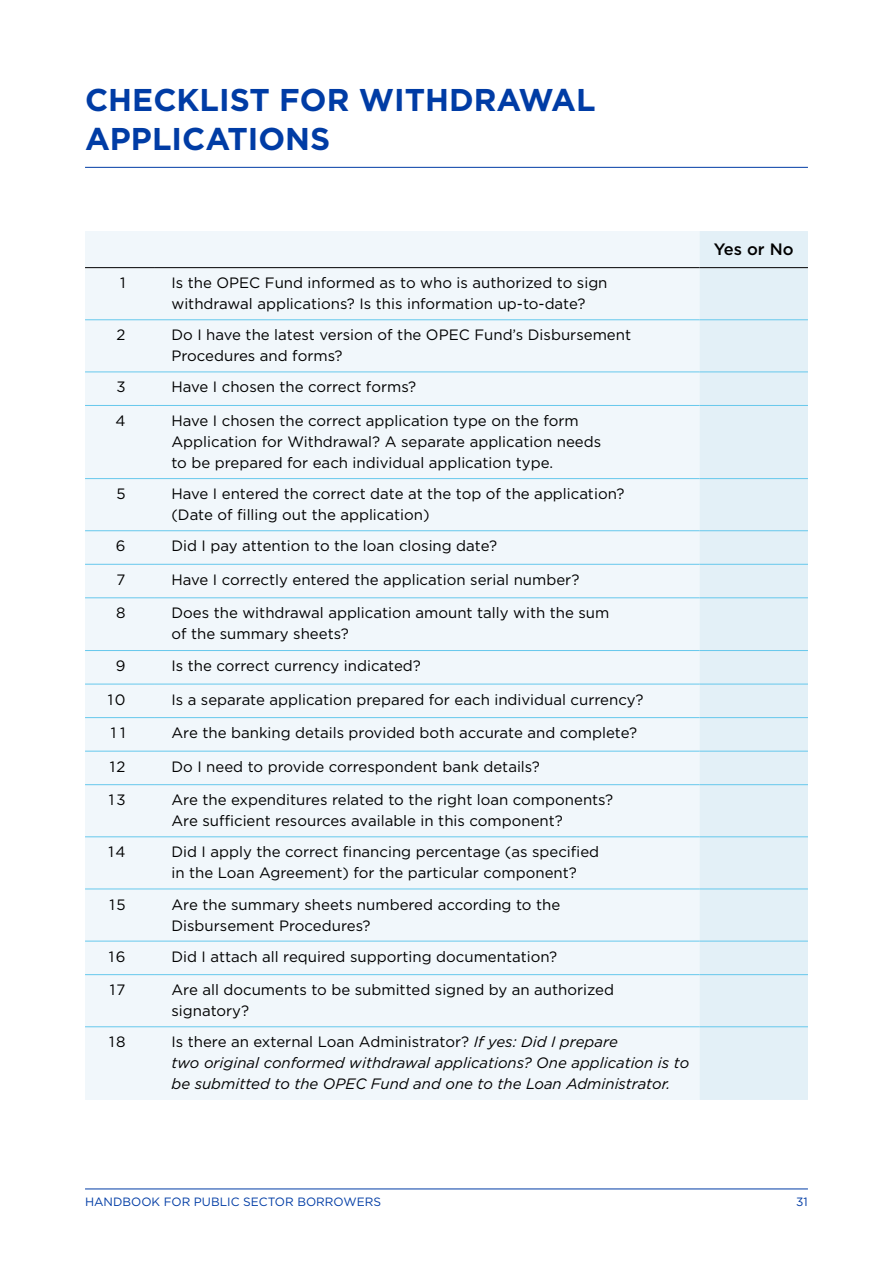
<style>
.page{position:relative;width:893px;height:1263px;background:#fff}
.page>*{position:absolute;margin:0;border:0;box-sizing:border-box;transform-origin:0 0}
.t1{font:700 31.5px/39px "Gotham";color:#003ca5}
.t2{font:500 16.5px "Gotham";color:#000}
.t3{font:15px/21px "Gotham";color:#000}
.t4{font:italic 15px/21px "Gotham";color:#000}
.t5{font:12px "Gotham";color:#003ca5}
.s1{font-style:normal}
</style>
<div class="page">
<hr style="left:85px;top:1189px;width:723px;height:1px;background:#003ca5">
<div style="left:85px;top:231px;width:614px;height:869px;background:#f1f7fb"></div>
<div style="left:699px;top:231px;width:109px;height:869px;background:#e3f0f7"></div>
<hr style="left:85px;top:319px;width:70px;height:1px;background:#66c8ec">
<hr style="left:85px;top:372px;width:70px;height:1px;background:#66c8ec">
<hr style="left:85px;top:405px;width:70px;height:1px;background:#66c8ec">
<hr style="left:85px;top:478px;width:70px;height:1px;background:#66c8ec">
<hr style="left:85px;top:530px;width:70px;height:1px;background:#66c8ec">
<hr style="left:85px;top:564px;width:70px;height:1px;background:#66c8ec">
<hr style="left:85px;top:597px;width:70px;height:1px;background:#66c8ec">
<hr style="left:85px;top:650px;width:70px;height:1px;background:#66c8ec">
<hr style="left:85px;top:684px;width:70px;height:1px;background:#66c8ec">
<hr style="left:85px;top:717px;width:70px;height:1px;background:#66c8ec">
<hr style="left:85px;top:751px;width:70px;height:1px;background:#66c8ec">
<hr style="left:85px;top:784px;width:70px;height:1px;background:#66c8ec">
<hr style="left:85px;top:836px;width:70px;height:1px;background:#66c8ec">
<hr style="left:85px;top:889px;width:70px;height:1px;background:#66c8ec">
<hr style="left:85px;top:941px;width:70px;height:1px;background:#66c8ec">
<hr style="left:85px;top:974px;width:70px;height:1px;background:#66c8ec">
<hr style="left:155px;top:319px;width:544px;height:1px;background:#66c8ec">
<hr style="left:699px;top:319px;width:109px;height:1px;background:#66c8ec">
<hr style="left:155px;top:372px;width:544px;height:1px;background:#66c8ec">
<hr style="left:699px;top:372px;width:109px;height:1px;background:#66c8ec">
<hr style="left:155px;top:405px;width:544px;height:1px;background:#66c8ec">
<hr style="left:699px;top:405px;width:109px;height:1px;background:#66c8ec">
<hr style="left:155px;top:478px;width:544px;height:1px;background:#66c8ec">
<hr style="left:699px;top:478px;width:109px;height:1px;background:#66c8ec">
<hr style="left:155px;top:530px;width:544px;height:1px;background:#66c8ec">
<hr style="left:699px;top:530px;width:109px;height:1px;background:#66c8ec">
<hr style="left:155px;top:564px;width:544px;height:1px;background:#66c8ec">
<hr style="left:699px;top:564px;width:109px;height:1px;background:#66c8ec">
<hr style="left:155px;top:597px;width:544px;height:1px;background:#66c8ec">
<hr style="left:699px;top:597px;width:109px;height:1px;background:#66c8ec">
<hr style="left:155px;top:650px;width:544px;height:1px;background:#66c8ec">
<hr style="left:699px;top:650px;width:109px;height:1px;background:#66c8ec">
<hr style="left:155px;top:684px;width:544px;height:1px;background:#66c8ec">
<hr style="left:699px;top:684px;width:109px;height:1px;background:#66c8ec">
<hr style="left:155px;top:717px;width:544px;height:1px;background:#66c8ec">
<hr style="left:699px;top:717px;width:109px;height:1px;background:#66c8ec">
<hr style="left:155px;top:751px;width:544px;height:1px;background:#66c8ec">
<hr style="left:699px;top:751px;width:109px;height:1px;background:#66c8ec">
<hr style="left:155px;top:784px;width:544px;height:1px;background:#66c8ec">
<hr style="left:699px;top:784px;width:109px;height:1px;background:#66c8ec">
<hr style="left:155px;top:836px;width:544px;height:1px;background:#66c8ec">
<hr style="left:699px;top:836px;width:109px;height:1px;background:#66c8ec">
<hr style="left:155px;top:889px;width:544px;height:1px;background:#66c8ec">
<hr style="left:699px;top:889px;width:109px;height:1px;background:#66c8ec">
<hr style="left:155px;top:941px;width:544px;height:1px;background:#66c8ec">
<hr style="left:699px;top:941px;width:109px;height:1px;background:#66c8ec">
<hr style="left:155px;top:974px;width:544px;height:1px;background:#66c8ec">
<hr style="left:699px;top:974px;width:109px;height:1px;background:#66c8ec">
<hr style="left:85px;top:1026px;width:70px;height:1px;background:#66c8ec">
<hr style="left:155px;top:1026px;width:544px;height:1px;background:#66c8ec">
<hr style="left:699px;top:1026px;width:109px;height:1px;background:#66c8ec">
<hr style="left:85px;top:267px;width:70px;height:1px;background:#000">
<hr style="left:155px;top:267px;width:544px;height:1px;background:#000">
<hr style="left:699px;top:267px;width:109px;height:1px;background:#000">
<hr style="left:85px;top:167px;width:723px;height:1px;background:#003ca5">
<h1 class="t1" style="left:85px;top:80px;width:512px">CHECKLIST FOR WITHDRAWAL<br>APPLICATIONS</h1>
<p class="t3" style="left:120px;top:272px;width:7px">1</p>
<p class="t3" style="left:171px;top:272px;width:438px">Is the OPEC Fund informed as to who is authorized to sign withdrawal applications? Is this information up-to-date?</p>
<p class="t3" style="left:117px;top:324px;width:10px">2</p>
<p class="t3" style="left:171px;top:324px;width:461px">Do I have the latest version of the OPEC Fund’s Disbursement<br>Procedures and forms?</p>
<p class="t3" style="left:116px;top:376px;width:11px">3</p>
<p class="t3" style="left:171px;top:376px;width:246px">Have I chosen the correct forms?</p>
<p class="t3" style="left:115px;top:410px;width:12px">4</p>
<p class="t3" style="left:171px;top:410px;width:431px">Have I chosen the correct application type on the form<br>Application for Withdrawal? A separate application needs to be prepared for each individual application type.</p>
<p class="t3" style="left:116px;top:483px;width:11px">5</p>
<p class="t3" style="left:171px;top:483px;width:455px">Have I entered the correct date at the top of the application? (Date of filling out the application)</p>
<p class="t3" style="left:116px;top:535px;width:11px">6</p>
<p class="t3" style="left:171px;top:535px;width:327px">Did I pay attention to the loan closing date?</p>
<p class="t3" style="left:117px;top:569px;width:10px">7</p>
<p class="t3" style="left:171px;top:569px;width:409px">Have I correctly entered the application serial number?</p>
<p class="t3" style="left:116px;top:602px;width:11px">8</p>
<p class="t3" style="left:171px;top:602px;width:439px">Does the withdrawal application amount tally with the sum of the summary sheets?</p>
<p class="t3" style="left:116px;top:655px;width:11px">9</p>
<p class="t3" style="left:171px;top:655px;width:251px">Is the correct currency indicated?</p>
<p class="t3" style="left:108px;top:688px;width:19px">10</p>
<p class="t3" style="left:171px;top:688px;width:474px">Is a separate application prepared for each individual currency?</p>
<p class="t3" style="left:111px;top:722px;width:16px">1 1</p>
<p class="t3" style="left:171px;top:722px;width:467px">Are the banking details provided both accurate and complete?</p>
<p class="t3" style="left:110px;top:755px;width:17px">12</p>
<p class="t3" style="left:171px;top:755px;width:370px">Do I need to provide correspondent bank details?</p>
<p class="t3" style="left:109px;top:789px;width:18px">13</p>
<p class="t3" style="left:171px;top:789px;width:443px">Are the expenditures related to the right loan components?<br>Are sufficient resources available in this component?</p>
<p class="t3" style="left:109px;top:841px;width:18px">14</p>
<p class="t3" style="left:171px;top:841px;width:429px">Did I apply the correct financing percentage (as specified in the Loan Agreement) for the particular component?</p>
<p class="t3" style="left:109px;top:893px;width:18px">15</p>
<p class="t3" style="left:171px;top:893px;width:390px">Are the summary sheets numbered according to the<br>Disbursement Procedures?</p>
<p class="t3" style="left:109px;top:945px;width:18px">16</p>
<p class="t3" style="left:171px;top:945px;width:387px">Did I attach all required supporting documentation?</p>
<p class="t3" style="left:110px;top:979px;width:17px">17</p>
<p class="t3" style="left:171px;top:979px;width:444px">Are all documents to be submitted signed by an authorized signatory?</p>
<p class="t3" style="left:109px;top:1031px;width:18px">18</p>
<p class="t4" style="left:171px;top:1031px;width:519px"><span class="s1">Is there an external Loan Administrator?</span> If yes: Did I prepare<br>two original conformed withdrawal applications? One application is to be submitted to the OPEC Fund and one to the Loan Administrator.</p>
<p class="t2" style="left:714px;top:238px;width:81px">Yes or No</p>
<p class="t5" style="left:85px;top:1194px;width:298px">HANDBOOK FOR PUBLIC SECTOR BORROWERS</p>
<p class="t5" style="left:796px;top:1194px;width:13px">31</p>
</div>
